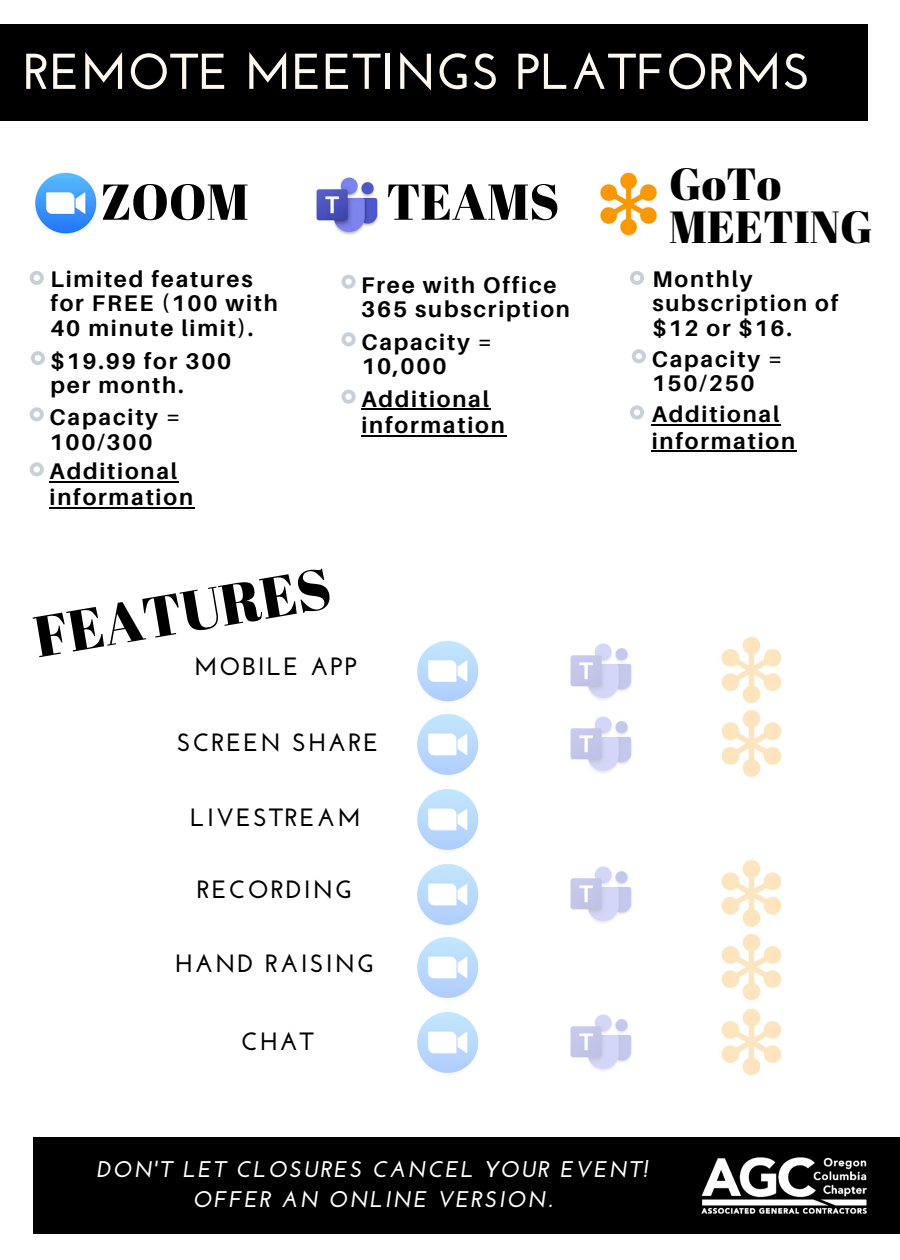
<style>
.page{position:relative;width:900px;height:1260px;background:#fff}
.page>*{position:absolute;margin:0;border:0;box-sizing:border-box;transform-origin:0 0}
.t1{font:57.5px "Abril Fatface";color:#000}
.t2{font:700 50.25px "Josefin Sans";letter-spacing:.005em;color:#fff8f2}
.t3{font:50.25px "Abril Fatface";color:#000}
.t4{font:45px/43px "Abril Fatface";color:#000}
.t5{font:700 25px "Josefin Sans";letter-spacing:.08em;color:#000}
.t6{font:700 22.75px/24.5px "Aileron";letter-spacing:.08em;color:#000}
.t7{font:italic 700 22.75px/30px "Josefin Sans";letter-spacing:.08em;color:#fff;text-align:center}
</style>
<div class="page">
<div style="left:0;top:25px;width:868px;height:95px;background:#000"></div>
<img style="left:316px;top:177px;width:62px;height:58px">
<img style="left:34px;top:170px;width:64px;height:66px">
<svg style="left:30px;top:271px;width:14px;height:14px"></svg>
<svg style="left:31px;top:351px;width:14px;height:14px"></svg>
<div style="left:33px;top:1138px;width:867px;height:95px;background:#000"></div>
<svg style="left:30px;top:407px;width:14px;height:14px"></svg>
<svg style="left:342px;top:275px;width:14px;height:14px"></svg>
<img style="left:599px;top:172px;width:59px;height:65px">
<svg style="left:630px;top:271px;width:14px;height:14px"></svg>
<svg style="left:632px;top:349px;width:14px;height:14px"></svg>
<img style="left:721px;top:636px;width:61px;height:68px">
<img style="left:570px;top:643px;width:62px;height:57px">
<img style="left:417px;top:640px;width:62px;height:62px">
<img style="left:721px;top:710px;width:61px;height:67px">
<img style="left:570px;top:716px;width:62px;height:57px">
<img style="left:417px;top:714px;width:62px;height:62px">
<img style="left:417px;top:789px;width:62px;height:62px">
<img style="left:721px;top:860px;width:61px;height:67px">
<img style="left:570px;top:866px;width:62px;height:57px">
<img style="left:417px;top:864px;width:62px;height:62px">
<img style="left:721px;top:1008px;width:61px;height:68px">
<img style="left:570px;top:1014px;width:62px;height:57px">
<img style="left:417px;top:1012px;width:62px;height:62px">
<img style="left:721px;top:933px;width:61px;height:68px">
<img style="left:417px;top:937px;width:62px;height:62px">
<hr style="left:50px;top:481px;width:129px;height:2px;background:#000">
<hr style="left:50px;top:507px;width:145px;height:2px;background:#000">
<svg style="left:30px;top:462px;width:14px;height:14px"></svg>
<svg style="left:342px;top:332px;width:14px;height:14px"></svg>
<svg style="left:342px;top:390px;width:14px;height:14px"></svg>
<svg style="left:630px;top:405px;width:14px;height:15px"></svg>
<img style="left:701px;top:1157px;width:166px;height:57px">
<hr style="left:361px;top:408px;width:130px;height:2px;background:#000">
<hr style="left:361px;top:435px;width:146px;height:2px;background:#000">
<hr style="left:652px;top:424px;width:129px;height:2px;background:#000">
<hr style="left:652px;top:450px;width:145px;height:2px;background:#000">
<h2 class="t2" style="left:23px;top:51px;width:789px">REMOTE MEETINGS PLATFORMS</h2>
<h2 class="t3" style="left:100px;top:167px;width:150px">ZOOM</h2>
<p class="t6" style="left:50px;top:266px;width:229px">Limited features for FREE (100 with<br>40 minute limit).</p>
<p class="t6" style="left:51px;top:348px;width:182px">$19.99 for 300 per month.</p>
<p class="t6" style="left:50px;top:404px;width:132px">Capacity =<br>100/300</p>
<p class="t6" style="left:50px;top:458px;width:145px;line-height:26.2px">Additional information</p>
<h2 class="t3" style="left:386px;top:167px;width:175px">TEAMS</h2>
<h3 class="t4" style="left:669px;top:161px;width:205px">GoTo<br>MEETING</h3>
<p class="t6" style="left:361px;top:272px;width:210px">Free with Office<br>365 subscription</p>
<p class="t6" style="left:652px;top:266px;width:187px">Monthly subscription of $12 or $16.</p>
<p class="t6" style="left:361px;top:329px;width:132px">Capacity =<br>10,000</p>
<p class="t6" style="left:652px;top:346px;width:132px">Capacity =<br>150/250</p>
<p class="t6" style="left:361px;top:385px;width:145px;line-height:26.2px">Additional information</p>
<p class="t6" style="left:652px;top:401px;width:145px;line-height:26.2px">Additional information</p>
<h1 class="t1" style="left:28px;top:598px;width:301px;rotate:-10deg">FEATURES</h1>
<p class="t5" style="left:194px;top:656px;width:164px">MOBILE APP</p>
<p class="t5" style="left:177px;top:732px;width:203px">SCREEN SHARE</p>
<p class="t5" style="left:190px;top:807px;width:172px">LIVESTREAM</p>
<p class="t5" style="left:197px;top:880px;width:157px">RECORDING</p>
<p class="t5" style="left:175px;top:953px;width:201px">HAND RAISING</p>
<p class="t5" style="left:241px;top:1032px;width:74px">CHAT</p>
<p class="t7" style="left:97px;top:1157px;width:553px">DON'T LET CLOSURES CANCEL YOUR EVENT!<br>OFFER AN ONLINE VERSION.</p>
</div>
